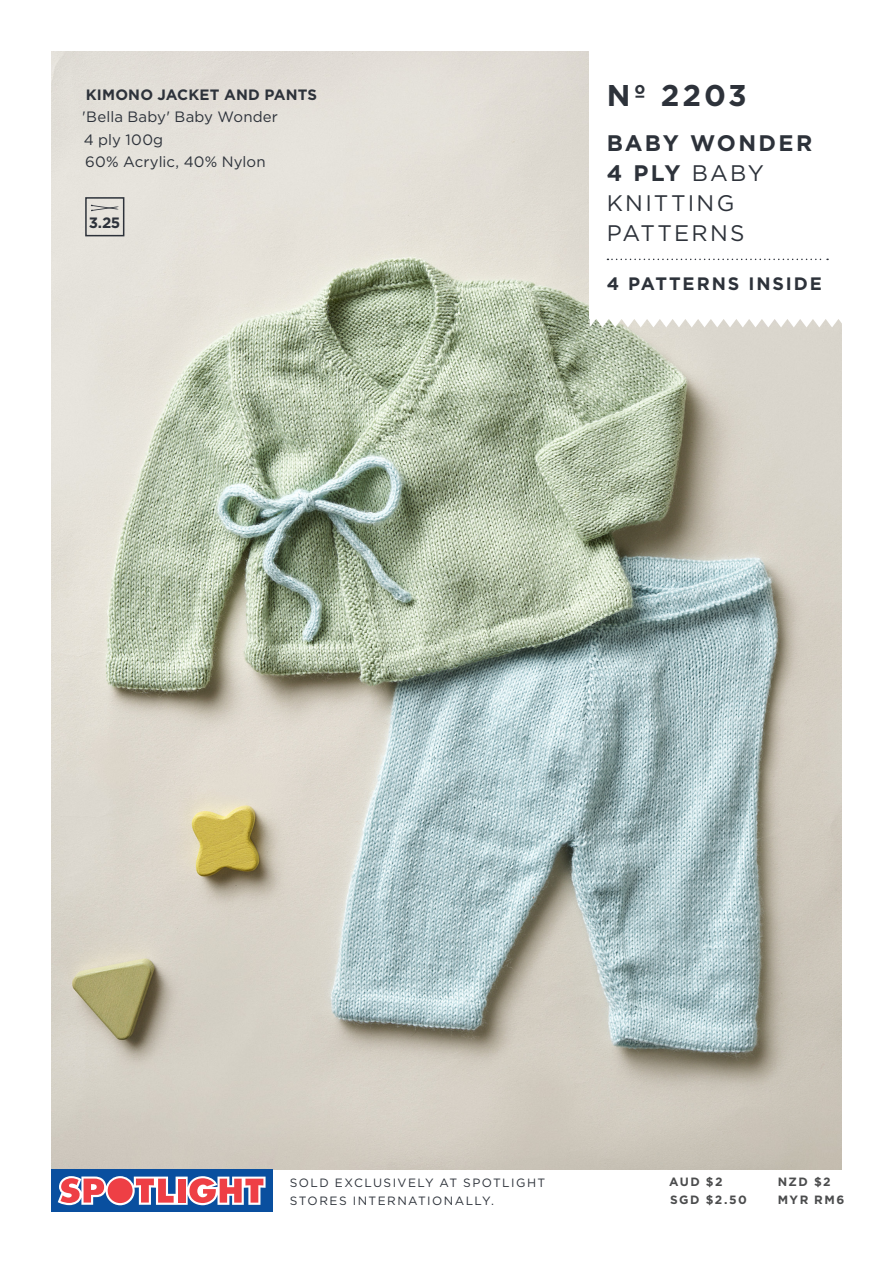
<style>
.page{position:relative;width:893px;height:1263px;background:#fff}
.page>*{position:absolute;margin:0;border:0;box-sizing:border-box;transform-origin:0 0}
.t1{font:700 30px "Gotham";letter-spacing:.1em;color:#2d323a}
.t2{font:22.5px/30px "Gotham";letter-spacing:.105em;color:#2d323a}
.t3{font:700 18px "Gotham";letter-spacing:.105em;color:#2d323a}
.t4{font:15px/22.5px "Gotham";letter-spacing:.01em;color:#2d323a}
.t5{font:700 15px "Gotham";letter-spacing:.01em;color:#2d323a}
.t6{font:12px/18px "Gotham";letter-spacing:.12em;color:#2d323a}
.t7{font:700 12px "Gotham";letter-spacing:.125em;color:#4b4c4d}
.s1{font-weight:700}
</style>
<div class="page">
<img style="left:51px;top:51px;width:791px;height:1118px">
<div style="left:590px;top:51px;width:255px;height:268px;background:#fff"></div>
<svg style="left:590px;top:319px;width:252px;height:8px"></svg>
<svg style="left:607px;top:259px;width:221px;height:1px"></svg>
<div style="left:51px;top:1169px;width:221px;height:43px;background:#094f9f"></div>
<svg style="left:58px;top:1176px;width:208px;height:29px;background:#c58092"></svg>
<svg style="left:91px;top:205px;width:28px;height:6px"></svg>
<div style="left:85px;top:197px;width:39px;height:39px;border:2px solid #2d323a"></div>
<p class="t5" style="left:86px;top:84px;width:233px">KIMONO JACKET AND PANTS</p>
<p class="t4" style="left:82px;top:105px;width:197px">'Bella Baby' Baby Wonder<br>4 ply 100g<br>60% Acrylic, 40% Nylon</p>
<p class="t5" style="left:89px;top:213px;width:33px">3.25</p>
<p class="t1" style="left:607px;top:76px;width:142px">Nº 2203</p>
<p class="t2" style="left:607px;top:128px;width:207px"><span class="s1">BABY WONDER<br>4 PLY</span> BABY<br>KNITTING<br>PATTERNS</p>
<p class="t3" style="left:607px;top:272px;width:217px">4 PATTERNS INSIDE</p>
<p class="t6" style="left:290px;top:1173px;width:257px">SOLD EXCLUSIVELY AT SPOTLIGHT<br>STORES INTERNATIONALLY.</p>
<p class="t7" style="left:669px;top:1174px;width:55px">AUD $2</p>
<p class="t7" style="left:778px;top:1174px;width:54px">NZD $2</p>
<p class="t7" style="left:670px;top:1192px;width:78px">SGD $2.50</p>
<p class="t7" style="left:778px;top:1192px;width:68px">MYR RM6</p>
</div>
